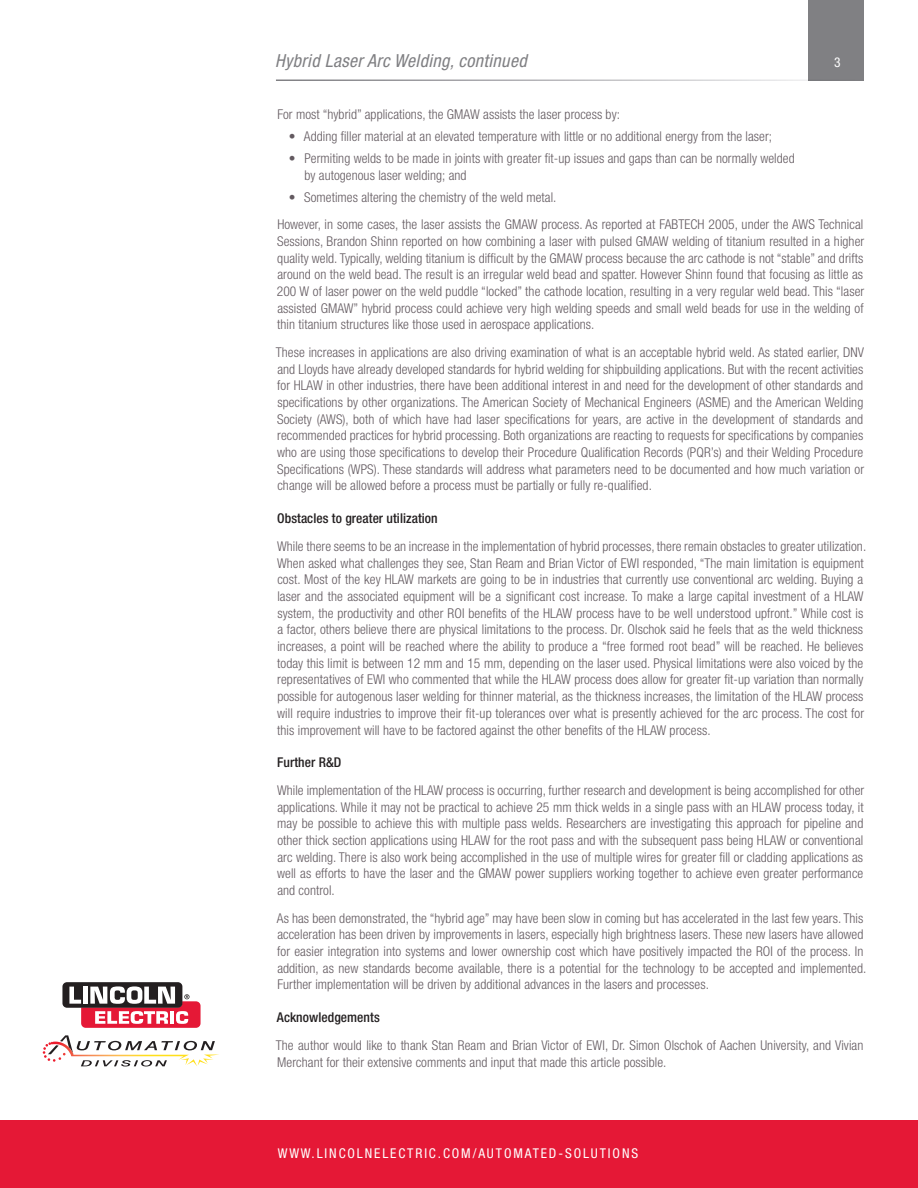
<style>
.page{position:relative;width:918px;height:1188px;background:#fff}
.page>*{position:absolute;margin:0;border:0;box-sizing:border-box;transform-origin:0 0}
.body{font:italic condensed 18px "Helvetica Neue";letter-spacing:.02em;color:#808083}
.body-2{font:300 condensed 13.5px/16.6px "Helvetica Neue";letter-spacing:.005em;color:#635a60}
.Subhead{font:500 condensed 13.5px "Helvetica Neue";letter-spacing:.005em;color:#231f20}
.body-3{font:condensed 13.5px "Helvetica Neue";letter-spacing:.14em;color:#fff}
</style>
<div class="page">
<div style="left:809px;top:0;width:55px;height:81px;background:#808083"></div>
<div style="left:62px;top:982px;width:120px;height:26px;background:#231f20;border-radius:4px"></div>
<svg style="left:69px;top:986px;width:132px;height:42px"></svg>
<svg style="left:43px;top:1035px;width:176px;height:31px"></svg>
<div style="left:0;top:1120px;width:918px;height:68px;background:#e51836"></div>
<hr style="left:276px;top:80px;width:588px;height:1px;background:#fff">
<p class="body" style="left:275px;top:51px;width:253px">Hybrid Laser Arc Welding, continued</p>
<p class="body-3" style="left:834px;top:55px;width:8px">3</p>
<p class="body-2" style="left:277px;top:106px;width:344px">For most “hybrid” applications, the GMAW assists the laser process by:</p>
<p class="body-2" style="left:289px;top:128px;width:485px">• Adding filler material at an elevated temperature with little or no additional energy from the laser;</p>
<p class="body-2" style="left:304px;top:150px;width:492px;text-indent:-16px">• Permiting welds to be made in joints with greater fit-up issues and gaps than can be normally welded by autogenous laser welding; and</p>
<p class="body-2" style="left:289px;top:189px;width:269px">• Sometimes altering the chemistry of the weld metal.</p>
<p class="body-2" style="left:277px;top:216px;width:589px;text-align:justify">However, in some cases, the laser assists the GMAW process. As reported at FABTECH 2005, under the AWS Technical Sessions, Brandon Shinn reported on how combining a laser with pulsed GMAW welding of titanium resulted in a higher quality weld. Typically, welding titanium is difficult by the GMAW process because the arc cathode is not “stable” and drifts around on the weld bead. The result is an irregular weld bead and spatter. However Shinn found that focusing as little as 200 W of laser power on the weld puddle “locked” the cathode location, resulting in a very regular weld bead. This “laser assisted GMAW” hybrid process could achieve very high welding speeds and small weld beads for use in the welding of thin titanium structures like those used in aerospace applications.</p>
<p class="body-2" style="left:276px;top:344px;width:590px;text-align:justify">These increases in applications are also driving examination of what is an acceptable hybrid weld. As stated earlier, DNV and Lloyds have already developed standards for hybrid welding for shipbuilding applications. But with the recent activities for HLAW in other industries, there have been additional interest in and need for the development of other standards and specifications by other organizations. The American Society of Mechanical Engineers (ASME) and the American Welding Society (AWS), both of which have had laser specifications for years, are active in the development of standards and recommended practices for hybrid processing. Both organizations are reacting to requests for specifications by companies who are using those specifications to develop their Procedure Qualification Records (PQR’s) and their Welding Procedure Specifications (WPS). These standards will address what parameters need to be documented and how much variation or change will be allowed before a process must be partially or fully re-qualified.</p>
<p class="Subhead" style="left:277px;top:511px;width:162px">Obstacles to greater utilization</p>
<p class="body-2" style="left:277px;top:538px;width:591px">While there seems to be an increase in the implementation of hybrid processes, there remain obstacles to greater utilization.<br>When asked what challenges they see, Stan Ream and Brian Victor of EWI responded, “The main limitation is equipment cost. Most of the key HLAW markets are going to be in industries that currently use conventional arc welding. Buying a laser and the associated equipment will be a significant cost increase. To make a large capital investment of a HLAW system, the productivity and other ROI benefits of the HLAW process have to be well understood upfront.” While cost is a factor, others believe there are physical limitations to the process. Dr. Olschok said he feels that as the weld thickness increases, a point will be reached where the ability to produce a “free formed root bead” will be reached. He believes today this limit is between 12 mm and 15 mm, depending on the laser used. Physical limitations were also voiced by the representatives of EWI who commented that while the HLAW process does allow for greater fit-up variation than normally possible for autogenous laser welding for thinner material, as the thickness increases, the limitation of the HLAW process will require industries to improve their fit-up tolerances over what is presently achieved for the arc process. The cost for this improvement will have to be factored against the other benefits of the HLAW process.</p>
<p class="Subhead" style="left:277px;top:755px;width:66px">Further R&amp;D</p>
<p class="body-2" style="left:277px;top:782px;width:589px;text-align:justify">While implementation of the HLAW process is occurring, further research and development is being accomplished for other applications. While it may not be practical to achieve 25 mm thick welds in a single pass with an HLAW process today, it may be possible to achieve this with multiple pass welds. Researchers are investigating this approach for pipeline and other thick section applications using HLAW for the root pass and with the subsequent pass being HLAW or conventional arc welding. There is also work being accomplished in the use of multiple wires for greater fill or cladding applications as well as efforts to have the laser and the GMAW power suppliers working together to achieve even greater performance and control.</p>
<p class="body-2" style="left:277px;top:909px;width:591px">As has been demonstrated, the “hybrid age” may have been slow in coming but has accelerated in the last few years. This acceleration has been driven by improvements in lasers, especially high brightness lasers. These new lasers have allowed for easier integration into systems and lower ownership cost which have positively impacted the ROI of the process. In addition, as new standards become available, there is a potential for the technology to be accepted and implemented.<br>Further implementation will be driven by additional advances in the lasers and processes.</p>
<p class="Subhead" style="left:277px;top:1009px;width:104px">Acknowledgements</p>
<p class="body-2" style="left:276px;top:1037px;width:589px">The author would like to thank Stan Ream and Brian Victor of EWI, Dr. Simon Olschok of Aachen University, and Vivian<br>Merchant for their extensive comments and input that made this article possible.</p>
<p class="body-3" style="left:278px;top:1146px;width:362px">WWW.LINCOLNELECTRIC.COM/AUTOMATED-SOLUTIONS</p>
</div>
